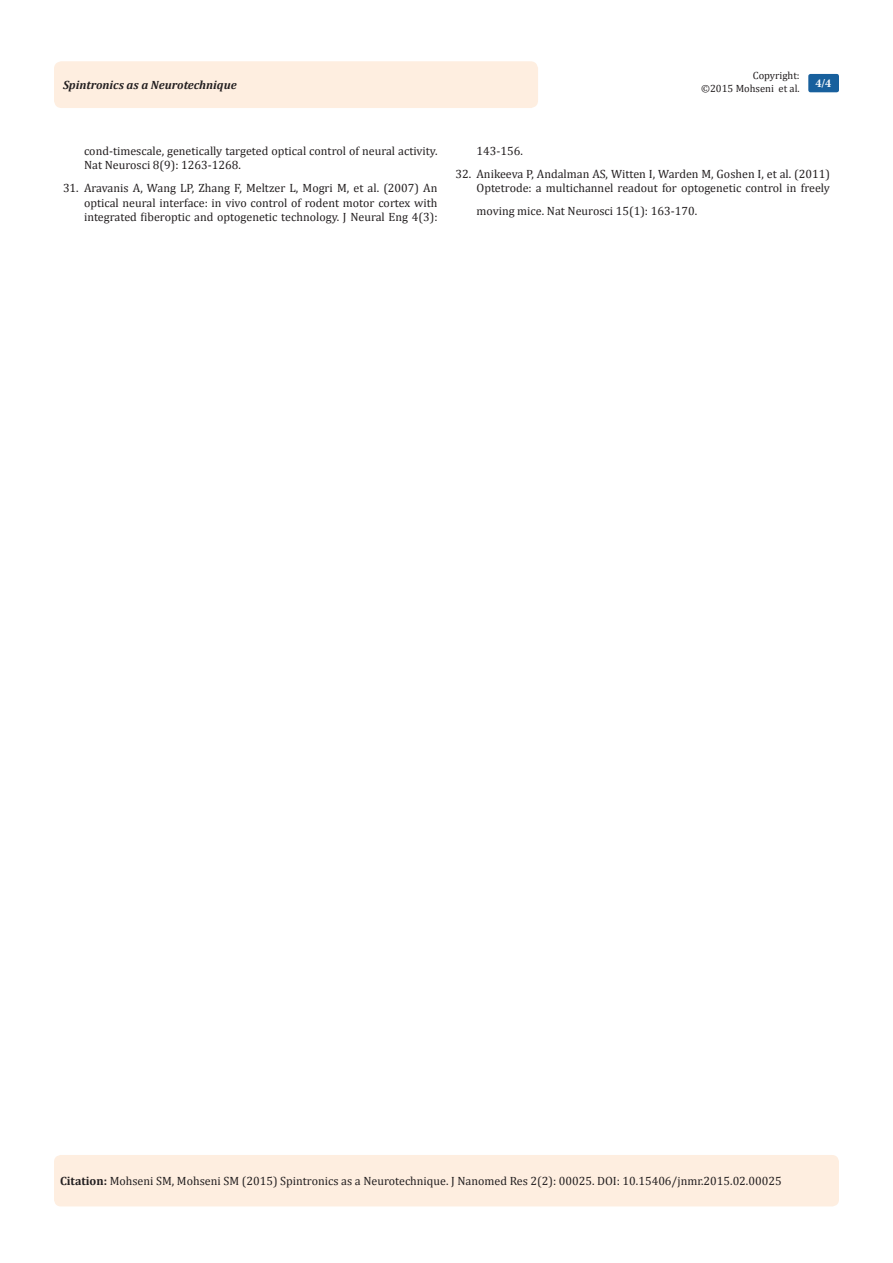
<style>
.page{position:relative;width:893px;height:1263px;background:#fff}
.page>*{position:absolute;margin:0;border:0;box-sizing:border-box;transform-origin:0 0}
.Citation{font:12px/14.4px "Cambria";color:#231f20}
.t1{font:italic 700 12px "Cambria";color:#231f20}
.t2{font:700 12px "Minion Pro";color:#fff}
.t3{font:10.5px "Cambria";color:#231f20}
.s1{font-weight:700}
</style>
<div class="page">
<div style="left:54px;top:1155px;width:785px;height:51px;background:#feeee0;border-radius:7px"></div>
<div style="left:54px;top:61px;width:484px;height:47px;background:#feeee0;border-radius:8px"></div>
<div style="left:808px;top:74px;width:31px;height:18px;background:#18609d;border-radius:2px"></div>
<p class="t3" style="left:753px;top:69px;width:48px">Copyright:</p>
<p class="t3" style="left:701px;top:82px;width:100px">©2015 Mohseni et al.</p>
<p class="t1" style="left:63px;top:77px;width:175px">Spintronics as a Neurotechnique</p>
<p class="t2" style="left:815px;top:75px;width:17px">4/4</p>
<p class="Citation" style="left:84px;top:143px;width:355px">cond-timescale, genetically targeted optical control of neural activity.<br>Nat Neurosci 8(9): 1263-1268.</p>
<p class="Citation" style="left:84px;top:181px;width:355px;text-align:justify;text-indent:-21px">31. Aravanis A, Wang LP, Zhang F, Meltzer L, Mogri M, et al. (2007) An optical neural interface: in vivo control of rodent motor cortex with integrated fiberoptic and optogenetic technology. J Neural Eng 4(3):</p>
<p class="Citation" style="left:476px;top:143px;width:48px">143-156.</p>
<p class="Citation" style="left:455px;top:167px;width:376px;text-align:right">32. Anikeeva P, Andalman AS, Witten I, Warden M, Goshen I, et al. (2011)<br>Optetrode: a multichannel readout for optogenetic control in freely</p>
<p class="Citation" style="left:476px;top:203px;width:222px">moving mice. Nat Neurosci 15(1): 163-170.</p>
<p class="Citation" style="left:60px;top:1174px;width:723px"><span class="s1">Citation:</span> Mohseni SM, Mohseni SM (2015) Spintronics as a Neurotechnique. J Nanomed Res 2(2): 00025. DOI: 10.15406/jnmr.2015.02.00025</p>
</div>
